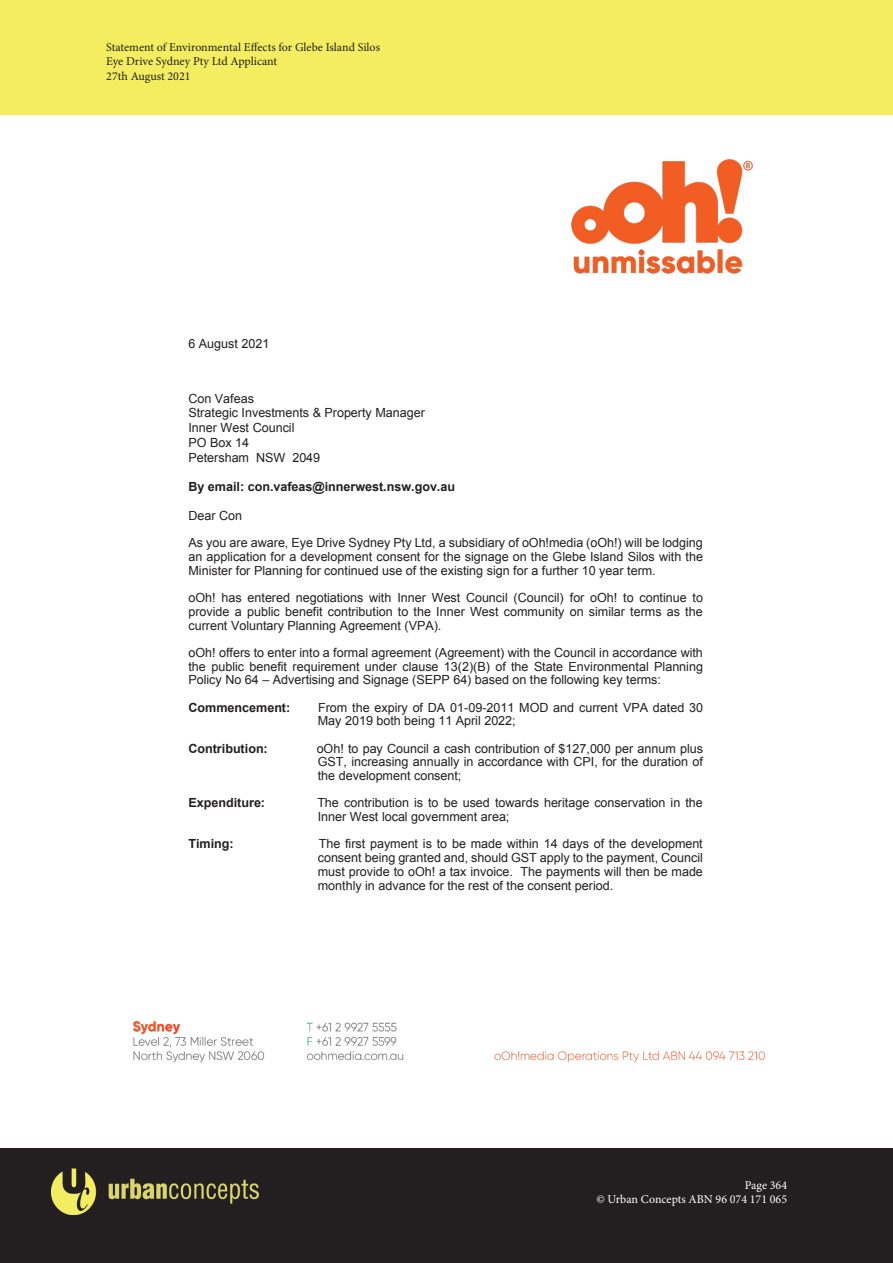
<style>
.page{position:relative;width:893px;height:1263px;background:#fff}
.page>*{position:absolute;margin:0;border:0;box-sizing:border-box;transform-origin:0 0}
.t1{font:12.6px/13.6px "Arial";color:#231f20}
.t2{font:700 12.6px "Arial";color:#231f20}
.t3{font:12px/14.4px "Minion Pro";color:#231f20}
.t4{font:12px/14.4px "Minion Pro";color:#fff;text-align:right}
</style>
<div class="page">
<div style="left:0;top:0;width:893px;height:114px;background:#f3ed5f"></div>
<div style="left:0;top:1148px;width:893px;height:115px;background:#231f20"></div>
<img style="left:52px;top:1168px;width:206px;height:46px">
<img style="left:571px;top:159px;width:182px;height:115px">
<img style="left:132px;top:1020px;width:633px;height:43px">
<p class="t3" style="left:106px;top:40px;width:275px">Statement of Environmental Effects for Glebe Island Silos<br>Eye Drive Sydney Pty Ltd Applicant<br>27th August 2021</p>
<p class="t1" style="left:188px;top:337px;width:82px">6 August 2021</p>
<p class="t1" style="left:188px;top:391px;width:238px;line-height:14.7px">Con Vafeas<br>Strategic Investments &amp; Property Manager<br>Inner West Council<br>PO Box 14<br>Petersham NSW 2049</p>
<p class="t2" style="left:188px;top:478px;width:268px">By email: con.vafeas@innerwest.nsw.gov.au</p>
<p class="t1" style="left:188px;top:502px;width:516px;line-height:27.3px">Dear Con<br>As you are aware, Eye Drive Sydney Pty Ltd, a subsidiary of oOh!media (oOh!) will be lodging</p>
<p class="t1" style="left:188px;top:550px;width:516px">an application for a development consent for the signage on the Glebe Island Silos with the<br>Minister for Planning for continued use of the existing sign for a further 10 year term.</p>
<p class="t1" style="left:188px;top:591px;width:516px;text-align:justify">oOh! has entered negotiations with Inner West Council (Council) for oOh! to continue to provide a public benefit contribution to the Inner West community on similar terms as the current Voluntary Planning Agreement (VPA).</p>
<p class="t1" style="left:188px;top:646px;width:516px;text-align:justify">oOh! offers to enter into a formal agreement (Agreement) with the Council in accordance with the public benefit requirement under clause 13(2)(B) of the State Environmental Planning Policy No 64 – Advertising and Signage (SEPP 64) based on the following key terms:</p>
<p class="t2" style="left:188px;top:699px;width:103px">Commencement:</p>
<p class="t1" style="left:318px;top:700px;width:387px">From the expiry of DA 01-09-2011 MOD and current VPA dated 30<br>May 2019 both being 11 April 2022;</p>
<p class="t2" style="left:188px;top:740px;width:81px">Contribution:</p>
<p class="t1" style="left:317px;top:741px;width:388px;text-align:justify">oOh! to pay Council a cash contribution of $127,000 per annum plus GST, increasing annually in accordance with CPI, for the duration of the development consent;</p>
<p class="t2" style="left:188px;top:794px;width:78px">Expenditure:</p>
<p class="t1" style="left:317px;top:796px;width:387px">The contribution is to be used towards heritage conservation in the<br>Inner West local government area;</p>
<p class="t2" style="left:188px;top:836px;width:47px">Timing:</p>
<p class="t1" style="left:318px;top:837px;width:387px;text-align:justify">The first payment is to be made within 14 days of the development consent being granted and, should GST apply to the payment, Council must provide to oOh! a tax invoice. The payments will then be made monthly in advance for the rest of the consent period.</p>
<p class="t4" style="left:596px;top:1178px;width:192px">Page 364<br>© Urban Concepts ABN 96 074 171 065</p>
</div>
